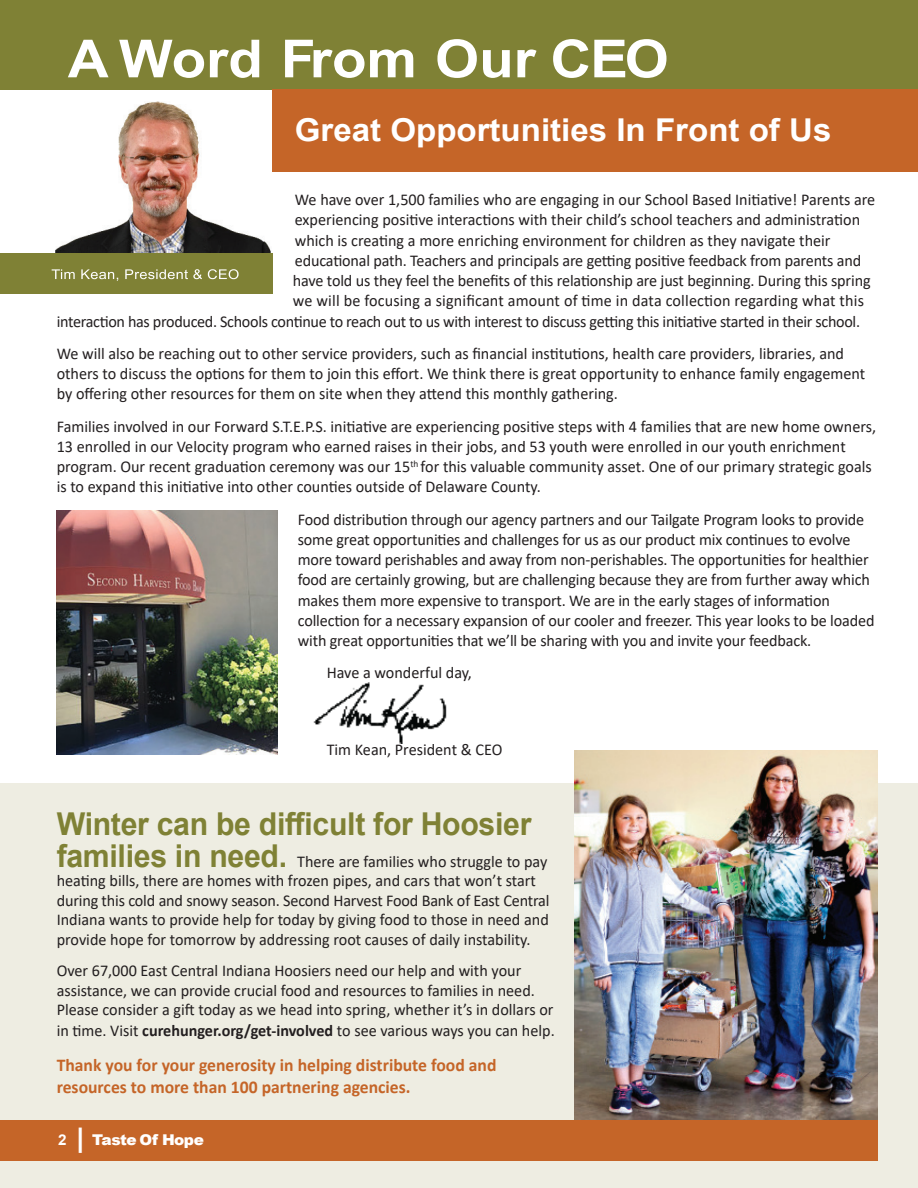
<style>
.page{position:relative;width:918px;height:1188px;background:#fff}
.page>*{position:absolute;margin:0;border:0;box-sizing:border-box;transform-origin:0 0}
.t1{font:700 52.5px "Arial";color:#fff;scale:1.08 1}
.t2{font:700 31.5px "Arial";letter-spacing:-.01em;color:#7f8135;scale:.96 1}
.t3{font:700 31.5px "Arial";color:#fff;scale:1.05 1}
.t4{font:700 18px/22.5px "Calibri";color:#c56528}
.t5{font:16.5px/20.2px "Calibri";letter-spacing:-.005em;color:#231f20}
.t6{font:900 14.85px "Arial";letter-spacing:-.04em;color:#fff}
.s1{font-family:"Arial";font-weight:700;font-size:31.5px;color:#7f8135}
.s2{font-weight:700}
.s3{font-weight:700;font-size:27px}
</style>
<div class="page">
<div style="left:0;top:783px;width:918px;height:405px;background:#eeede2"></div>
<img style="left:575px;top:751px;width:303px;height:369px">
<div style="left:0;top:0;width:918px;height:90px;background:#7f8135"></div>
<div style="left:273px;top:90px;width:645px;height:82px;background:#c56528"></div>
<img style="left:52px;top:101px;width:220px;height:153px">
<div style="left:0;top:1120px;width:878px;height:41px;background:#c56528"></div>
<div style="left:0;top:254px;width:273px;height:40px;background:#7f8135"></div>
<svg style="left:52px;top:269px;width:187px;height:12px"></svg>
<img style="left:313px;top:682px;width:134px;height:62px">
<img style="left:57px;top:510px;width:221px;height:244px">
<p class="t1" style="left:68px;top:22px;width:558px">A Word From Our CEO</p>
<p class="t3" style="left:295px;top:108px;width:513px">Great Opportunities In Front of Us</p>
<p class="t5" style="left:295px;top:189px;width:582px">We have over 1,500 families who are engaging in our School Based Initiative! Parents are</p>
<p class="t5" style="left:295px;top:209px;width:567px">experiencing positive interactions with their child’s school teachers and administration</p>
<p class="t5" style="left:295px;top:230px;width:537px">which is creating a more enriching environment for children as they navigate their</p>
<p class="t5" style="left:295px;top:250px;width:568px">educational path. Teachers and principals are getting positive feedback from parents and</p>
<p class="t5" style="left:293px;top:270px;width:579px">have told us they feel the benefits of this relationship are just beginning. During this spring</p>
<p class="t5" style="left:293px;top:290px;width:573px">we will be focusing a significant amount of time in data collection regarding what this</p>
<p class="t5" style="left:57px;top:311px;width:805px">interaction has produced. Schools continue to reach out to us with interest to discuss getting this initiative started in their school.</p>
<p class="t5" style="left:57px;top:343px;width:810px">We will also be reaching out to other service providers, such as financial institutions, health care providers, libraries, and others to discuss the options for them to join this effort. We think there is great opportunity to enhance family engagement by offering other resources for them on site when they attend this monthly gathering.</p>
<p class="t5" style="left:57px;top:416px;width:821px">Families involved in our Forward S.T.E.P.S. initiative are experiencing positive steps with 4 families that are new home owners, 13 enrolled in our Velocity program who earned raises in their jobs, and 53 youth were enrolled in our youth enrichment program. Our recent graduation ceremony was our 15<sup>th</sup> for this valuable community asset. One of our primary strategic goals is to expand this initiative into other counties outside of Delaware County.</p>
<p class="t5" style="left:298px;top:509px;width:578px">Food distribution through our agency partners and our Tailgate Program looks to provide some great opportunities and challenges for us as our product mix continues to evolve more toward perishables and away from non-perishables. The opportunities for healthier food are certainly growing, but are challenging because they are from further away which makes them more expensive to transport. We are in the early stages of information collection for a necessary expansion of our cooler and freezer. This year looks to be loaded with great opportunities that we’ll be sharing with you and invite your feedback.</p>
<p class="t5" style="left:327px;top:662px;width:147px">Have a wonderful day,</p>
<p class="t5" style="left:327px;top:739px;width:177px">Tim Kean, President &amp; CEO</p>
<p class="t2" style="left:57px;top:802px;width:496px">Winter can be difficult for Hoosier</p>
<p class="t5" style="left:57px;top:851px;width:494px;line-height:19.5px"><span class="s1">families in need.</span> There are families who struggle to pay heating bills, there are homes with frozen pipes, and cars that won’t start during this cold and snowy season. Second Harvest Food Bank of East Central Indiana wants to provide help for today by giving food to those in need and provide hope for tomorrow by addressing root causes of daily instability.</p>
<p class="t5" style="left:57px;top:961px;width:498px;line-height:19.5px">Over 67,000 East Central Indiana Hoosiers need our help and with your assistance, we can provide crucial food and resources to families in need.<br>Please consider a gift today as we head into spring, whether it’s in dollars or</p>
<p class="t5" style="left:57px;top:1020px;width:500px">in time. Visit <span class="s2">curehunger.org/get-involved</span> to see various ways you can help.</p>
<p class="t4" style="left:57px;top:1053px;width:441px">Thank you for your generosity in helping distribute food and resources to more than 100 partnering agencies.</p>
<p class="t6" style="left:58px;top:1129px;width:147px"><span class="s2">2</span> <span class="s3">|</span> Taste Of Hope</p>
</div>
